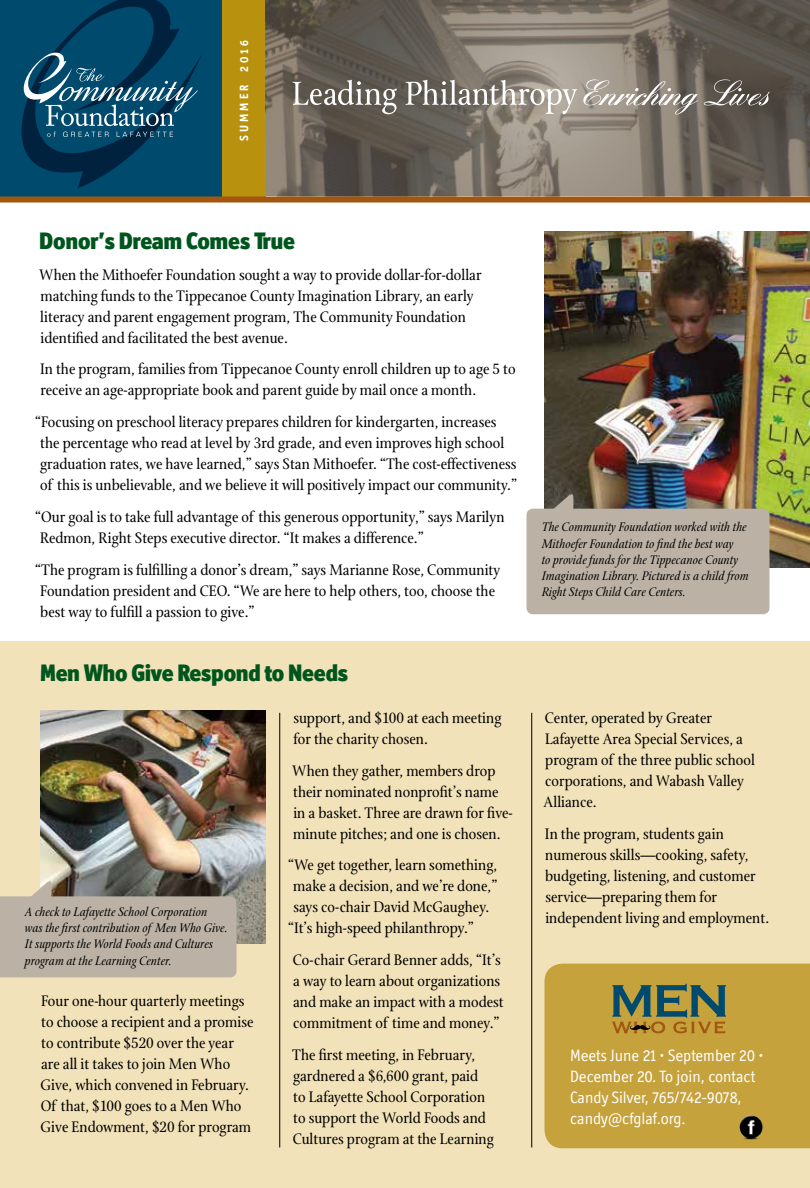
<style>
.page{position:relative;width:810px;height:1188px;background:#fff}
.page>*{position:absolute;margin:0;border:0;box-sizing:border-box;transform-origin:0 0}
.t1{font:900 24px "Officina Display ITC";color:#00551d}
.t2{font:16.5px/21px "Stone Print";color:#000}
.t3{font:16.5px/21px "Officina Display ITC";color:#fff}
.t4{font:italic 13.5px/16.2px "Stone Print";color:#000}
.t5{font:700 12px "Officina Display ITC";letter-spacing:.265em;color:#fff}
</style>
<div class="page">
<div style="left:0;top:642px;width:810px;height:546px;background:#f2e2b9"></div>
<div style="left:544px;top:964px;width:266px;height:184px;background:#c6a23d"></div>
<div style="left:0;top:0;width:222px;height:196px;background:#004a6e"></div>
<svg style="left:12px;top:0;width:190px;height:189px;background:#0e4d6d"></svg>
<div style="left:222px;top:0;width:44px;height:196px;background:#b8920e"></div>
<img style="left:266px;top:0;width:544px;height:196px">
<svg style="left:406px;top:80px;width:171px;height:34px;background:#9b958d"></svg>
<svg style="left:583px;top:79px;width:115px;height:35px;background:#9f988f"></svg>
<svg style="left:704px;top:79px;width:66px;height:26px;background:#706a63"></svg>
<svg style="left:293px;top:80px;width:104px;height:34px;background:#7e7972"></svg>
<div style="left:0;top:196px;width:810px;height:6px;background:#a25711"></div>
<img style="left:544px;top:231px;width:266px;height:337px">
<div style="left:527px;top:509px;width:243px;height:105px;background:#bbb2a5;border-radius:6px"></div>
<img style="left:40px;top:711px;width:225px;height:232px">
<svg style="left:612px;top:984px;width:114px;height:50px;background:#7f7d48"></svg>
<img style="left:739px;top:1115px;width:24px;height:24px">
<hr style="left:279px;top:713px;width:1px;height:435px;background:#000">
<hr style="left:531px;top:713px;width:1px;height:435px;background:#000">
<svg style="left:0;top:879px;width:237px;height:98px;background:#aea699"></svg>
<svg style="left:548px;top:492px;width:25px;height:17px"></svg>
<p class="t5" style="left:237px;top:141px;width:102px;rotate:-90deg">SUMMER 2016</p>
<h1 class="t1" style="left:40px;top:226px;width:257px">Donor’s Dream Comes True</h1>
<p class="t2" style="left:39px;top:264px;width:444px">When the Mithoefer Foundation sought a way to provide dollar-for-dollar matching funds to the Tippecanoe County Imagination Library, an early literacy and parent engagement program, The Community Foundation identified and facilitated the best avenue.</p>
<p class="t2" style="left:40px;top:359px;width:477px">In the program, families from Tippecanoe County enroll children up to age 5 to receive an age-appropriate book and parent guide by mail once a month.</p>
<p class="t2" style="left:40px;top:412px;width:478px;text-indent:-5px">“Focusing on preschool literacy prepares children for kindergarten, increases the percentage who read at level by 3rd grade, and even improves high school graduation rates, we have learned,” says Stan Mithoefer. “The cost-effectiveness of this is unbelievable, and we believe it will positively impact our community.”</p>
<p class="t2" style="left:40px;top:506px;width:466px;text-indent:-5px">“Our goal is to take full advantage of this generous opportunity,” says Marilyn<br>Redmon, Right Steps executive director. “It makes a difference.”</p>
<p class="t2" style="left:40px;top:559px;width:462px;text-indent:-5px">“The program is fulfilling a donor’s dream,” says Marianne Rose, Community<br>Foundation president and CEO. “We are here to help others, too, choose the best way to fulfill a passion to give.”</p>
<h1 class="t1" style="left:40px;top:658px;width:309px">Men Who Give Respond to Needs</h1>
<p class="t4" style="left:25px;top:904px;width:204px">A check to Lafayette School Corporation was the first contribution of Men Who Give.<br>It supports the World Foods and Cultures program at the Learning Center.</p>
<p class="t2" style="left:41px;top:990px;width:214px">Four one-hour quarterly meetings to choose a recipient and a promise to contribute $520 over the year are all it takes to join Men Who<br>Give, which convened in February.<br>Of that, $100 goes to a Men Who<br>Give Endowment, $20 for program</p>
<p class="t2" style="left:293px;top:707px;width:210px">support, and $100 at each meeting for the charity chosen.</p>
<p class="t2" style="left:292px;top:760px;width:222px">When they gather, members drop their nominated nonprofit’s name in a basket. Three are drawn for five&shy;minute pitches; and one is chosen.</p>
<p class="t2" style="left:288px;top:855px;width:211px">“We get together, learn something,</p>
<p class="t2" style="left:293px;top:876px;width:206px">make a decision, and we’re done,”</p>
<p class="t2" style="left:293px;top:897px;width:197px">says co-chair David McGaughey.</p>
<p class="t2" style="left:288px;top:918px;width:187px">“It’s high-speed philanthropy.”</p>
<p class="t2" style="left:293px;top:950px;width:212px">Co-chair Gerard Benner adds, “It’s a way to learn about organizations and make an impact with a modest commitment of time and money.”</p>
<p class="t2" style="left:292px;top:1044px;width:203px">The first meeting, in February, gardnered a $6,600 grant, paid to Lafayette School Corporation to support the World Foods and<br>Cultures program at the Learning</p>
<p class="t4" style="left:542px;top:519px;width:209px">The Community Foundation worked with the Mithoefer Foundation to find the best way<br>to provide funds for the Tippecanoe County Imagination Library. Pictured is a child from Right Steps Child Care Centers.</p>
<p class="t2" style="left:544px;top:707px;width:213px">Center, operated by Greater<br>Lafayette Area Special Services, a program of the three public school corporations, and Wabash Valley<br>Alliance.</p>
<p class="t2" style="left:545px;top:823px;width:226px">In the program, students gain numerous skills—cooking, safety, budgeting, listening, and customer service—preparing them for independent living and employment.</p>
<p class="t3" style="left:570px;top:1045px;width:195px">Meets June 21 • September 20 •<br>December 20. To join, contact<br>Candy Silver, 765/742-9078, candy@cfglaf.org.</p>
</div>
